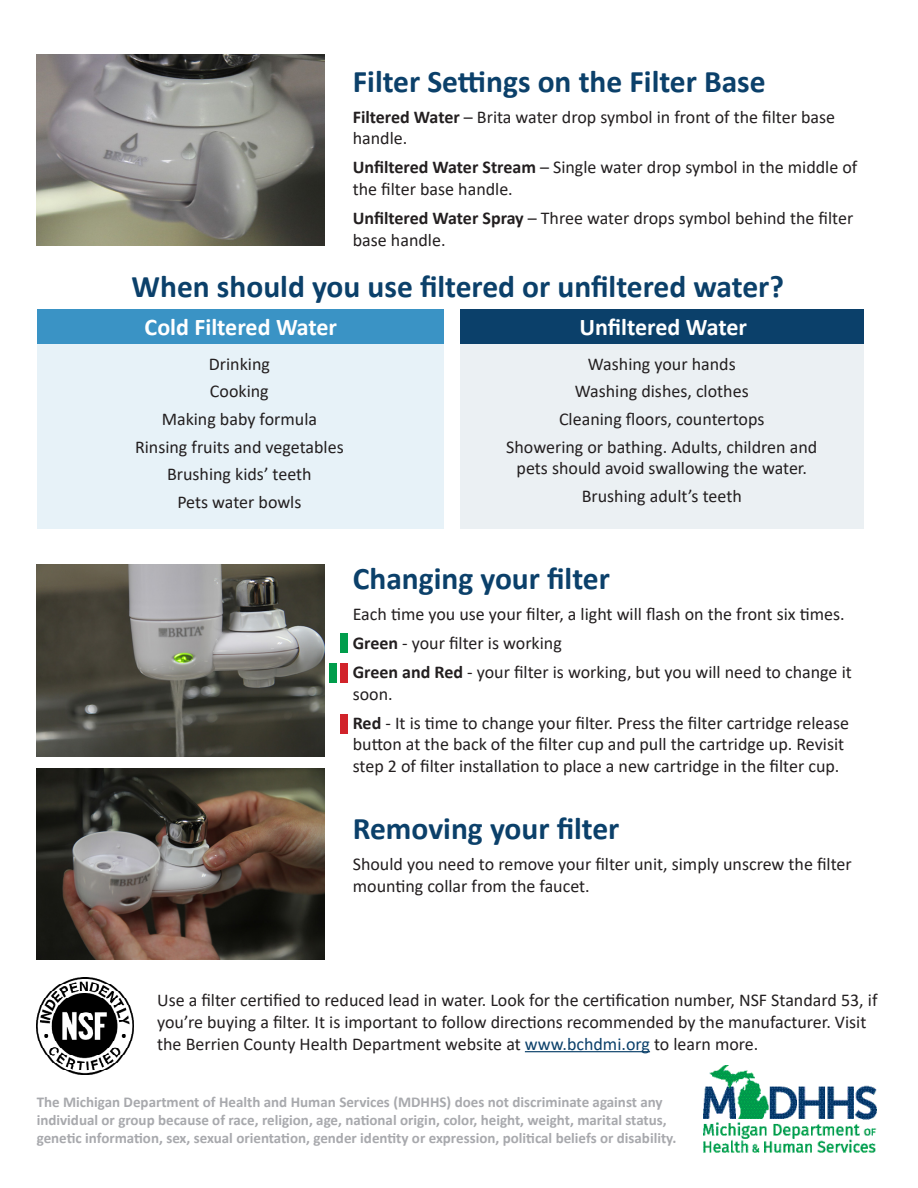
<style>
.page{position:relative;width:918px;height:1188px;background:#fff}
.page>*{position:absolute;margin:0;border:0;box-sizing:border-box;transform-origin:0 0}
.Paragraph_Style_2{font:700 31.5px "Calibri";color:#0b406a}
.t1{font:700 24px "Calibri";color:#fff}
.Paragraph_Style_1{font:18px/21.6px "Calibri";color:#231f20}
.t2{font:700 15px/18px "Calibri";color:#a8a9ad}
.s1{font-weight:700}
.s2{color:#0b406a}
</style>
<div class="page">
<img style="left:37px;top:54px;width:288px;height:192px">
<img style="left:37px;top:564px;width:288px;height:192px">
<img style="left:37px;top:768px;width:288px;height:192px">
<hr style="left:525px;top:1051px;width:125px;height:1px;background:#0b406a">
<img style="left:37px;top:977px;width:97px;height:97px">
<div style="left:340px;top:634px;width:8px;height:19px;background:#009d4c"></div>
<div style="left:330px;top:663px;width:7px;height:20px;background:#009d4c"></div>
<div style="left:340px;top:714px;width:8px;height:19px;background:#d1232a"></div>
<img style="left:703px;top:1066px;width:173px;height:86px">
<div style="left:37px;top:309px;width:407px;height:34px;background:#3a93c5"></div>
<div style="left:37px;top:335px;width:407px;height:194px;background:#e7f2f8"></div>
<div style="left:460px;top:309px;width:404px;height:34px;background:#0b406a"></div>
<div style="left:460px;top:335px;width:404px;height:194px;background:#ebf0f3"></div>
<div style="left:340px;top:663px;width:8px;height:20px;background:#d1232a"></div>
<p class="Paragraph_Style_2" style="left:353px;top:59px;width:414px">Filter Settings on the Filter Base</p>
<p class="Paragraph_Style_1" style="left:353px;top:105px;width:484px"><span class="s1">Filtered Water</span> – Brita water drop symbol in front of the filter base handle.</p>
<p class="Paragraph_Style_1" style="left:353px;top:156px;width:506px"><span class="s1">Unfiltered Water Stream</span> – Single water drop symbol in the middle of the filter base handle.</p>
<p class="Paragraph_Style_1" style="left:353px;top:207px;width:502px"><span class="s1">Unfiltered Water Spray</span> – Three water drops symbol behind the filter base handle.</p>
<p class="Paragraph_Style_2" style="left:132px;top:265px;width:654px">When should you use filtered or unfiltered water?</p>
<p class="t1" style="left:145px;top:310px;width:194px">Cold Filtered Water</p>
<p class="t1" style="left:580px;top:310px;width:169px">Unfiltered Water</p>
<p class="Paragraph_Style_1" style="left:588px;top:352px;width:149px">Washing your hands</p>
<p class="Paragraph_Style_1" style="left:575px;top:380px;width:175px">Washing dishes, clothes</p>
<p class="Paragraph_Style_1" style="left:559px;top:408px;width:207px">Cleaning floors, countertops</p>
<p class="Paragraph_Style_1" style="left:506px;top:435px;width:313px;text-align:center">Showering or bathing. Adults, children and pets should avoid swallowing the water.</p>
<p class="Paragraph_Style_1" style="left:582px;top:484px;width:162px">Brushing adult’s teeth</p>
<p class="Paragraph_Style_1" style="left:209px;top:352px;width:63px">Drinking</p>
<p class="Paragraph_Style_1" style="left:210px;top:380px;width:60px">Cooking</p>
<p class="Paragraph_Style_1" style="left:162px;top:408px;width:157px">Making baby formula</p>
<p class="Paragraph_Style_1" style="left:135px;top:435px;width:210px">Rinsing fruits and vegetables</p>
<p class="Paragraph_Style_1" style="left:167px;top:463px;width:146px">Brushing kids’ teeth</p>
<p class="Paragraph_Style_1" style="left:177px;top:490px;width:126px">Pets water bowls</p>
<p class="Paragraph_Style_2" style="left:353px;top:556px;width:259px">Changing your filter</p>
<p class="Paragraph_Style_1" style="left:353px;top:603px;width:493px">Each time you use your filter, a light will flash on the front six times.</p>
<p class="Paragraph_Style_1" style="left:353px;top:632px;width:211px"><span class="s1">Green</span> - your filter is working</p>
<p class="Paragraph_Style_1" style="left:353px;top:661px;width:501px"><span class="s1">Green and Red</span> - your filter is working, but you will need to change it soon.</p>
<p class="Paragraph_Style_1" style="left:353px;top:711px;width:498px"><span class="s1">Red</span> - It is time to change your filter. Press the filter cartridge release button at the back of the filter cup and pull the cartridge up. Revisit step 2 of filter installation to place a new cartridge in the filter cup.</p>
<p class="Paragraph_Style_2" style="left:353px;top:807px;width:268px">Removing your filter</p>
<p class="Paragraph_Style_1" style="left:353px;top:853px;width:501px">Should you need to remove your filter unit, simply unscrew the filter mounting collar from the faucet.</p>
<p class="Paragraph_Style_1" style="left:157px;top:989px;width:722px">Use a filter certified to reduced lead in water. Look for the certification number, NSF Standard 53, if you’re buying a filter. It is important to follow directions recommended by the manufacturer. Visit the Berrien County Health Department website at <span class="s2">www.bchdmi.org</span> to learn more.</p>
<p class="t2" style="left:37px;top:1092px;width:641px">The Michigan Department of Health and Human Services (MDHHS) does not discriminate against any individual or group because of race, religion, age, national origin, color, height, weight, marital status, genetic information, sex, sexual orientation, gender identity or expression, political beliefs or disability.</p>
</div>
